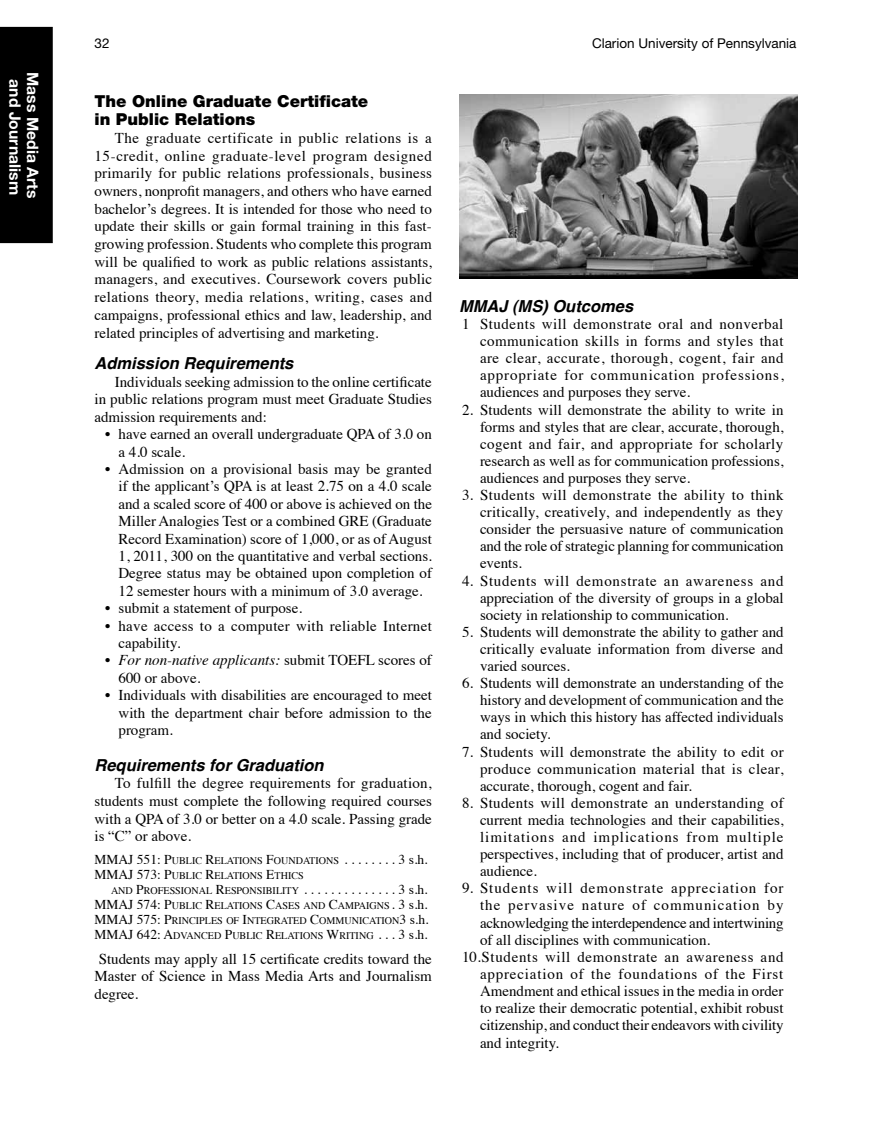
<style>
.page{position:relative;width:891px;height:1134px;background:#fff}
.page>*{position:absolute;margin:0;border:0;box-sizing:border-box;transform-origin:0 0}
.t1{font:italic 700 16.5px "Helvetica";color:#000}
.t2{font:900 16.5px/18px "Helvetica Neue";color:#000}
.t3{font:700 15.75px "Helvetica Neue";color:#fff}
.t4{font:15px/17.1px "Times";color:#000;text-align:justify}
.t5{font:15px/17.4px "Times";letter-spacing:.02em;color:#000}
.t6{font:15px "Times";letter-spacing:.065em;color:#000}
.t7{font:15px "Times";letter-spacing:.045em;color:#000}
.t8{font:15px "Times";letter-spacing:.055em;color:#000}
.t9{font:15px "Times";letter-spacing:.07em;color:#000}
.t10{font:13.5px "Helvetica Neue";color:#000}
.t11{font:13.5px "Times";color:#000}
.t12{font:13.5px "Times";color:#000}
.t13{font:10.2px/15px "Times";color:#000;text-align:right}
.s1{font-style:italic}
.s2{font-size:13.5px}
.s3{font-style:inherit}
</style>
<div class="page">
<div style="left:0;top:27px;width:53px;height:216px;background:#000"></div>
<img style="left:459px;top:94px;width:338px;height:184px">
<p class="t3" style="left:25px;top:79px;width:117px;rotate:90deg">and Journalism</p>
<p class="t3" style="left:43px;top:72px;width:127px;rotate:90deg">Mass Media Arts</p>
<p class="t10" style="left:94px;top:36px;width:17px">32</p>
<p class="t10" style="left:592px;top:36px;width:206px">Clarion University of Pennsylvania</p>
<p class="t2" style="left:94px;top:92px;width:275px">The Online Graduate Certificate in Public Relations</p>
<p class="t4" style="left:94px;top:128px;width:339px;line-height:17.7px;text-indent:20px">The graduate certificate in public relations is a 15-credit, online graduate-level program designed primarily for public relations professionals, business owners, nonprofit managers, and others who have earned bachelor’s degrees. It is intended for those who need to update their skills or gain formal training in this fast&shy;growing profession. Students who complete this program will be qualified to work as public relations assistants, managers, and executives. Coursework covers public relations theory, media relations, writing, cases and campaigns, professional ethics and law, leadership, and related principles of advertising and marketing.</p>
<p class="t1" style="left:94px;top:350px;width:200px">Admission Requirements</p>
<p class="t4" style="left:94px;top:372px;width:339px;line-height:17.5px;text-indent:20px">Individuals seeking admission to the online certificate in public relations program must meet Graduate Studies admission requirements and:</p>
<p class="t4" style="left:118px;top:424px;width:315px;text-indent:-14px">• have earned an overall undergraduate QPA of 3.0 on a 4.0 scale.</p>
<p class="t4" style="left:118px;top:459px;width:315px;text-indent:-14px">• Admission on a provisional basis may be granted if the applicant’s QPA is at least 2.75 on a 4.0 scale and a scaled score of 400 or above is achieved on the Miller Analogies Test or a combined GRE (Graduate Record Examination) score of 1,000, or as of August 1, 2011, 300 on the quantitative and verbal sections.<br>Degree status may be obtained upon completion of 12 semester hours with a minimum of 3.0 average.</p>
<p class="t4" style="left:105px;top:598px;width:199px">• submit a statement of purpose.</p>
<p class="t5" style="left:118px;top:615px;width:315px;text-indent:-14px">• have access to a computer with reliable Internet capability.</p>
<p class="t4" style="left:118px;top:650px;width:315px;line-height:17.5px;text-indent:-14px">• <span class="s1">For non-native applicants:</span> submit TOEFL scores of<br>600 or above.</p>
<p class="t4" style="left:118px;top:685px;width:315px;text-indent:-14px">• Individuals with disabilities are encouraged to meet with the department chair before admission to the program.</p>
<p class="t1" style="left:94px;top:751px;width:231px">Requirements for Graduation</p>
<p class="t4" style="left:94px;top:773px;width:339px;line-height:17.7px;text-indent:20px">To fulfill the degree requirements for graduation, students must complete the following required courses with a QPA of 3.0 or better on a 4.0 scale. Passing grade is “C” or above.</p>
<p class="t11" style="left:94px;top:847px;width:13px">MMA</p>
<p class="t13" style="left:128px;top:852px;width:217px"><span class="s2">J 551: P</span>UBLIC <span class="s2">R</span>ELATIONS <span class="s2">F</span>OUNDATIONS <span class="s2">.........</span></p>
<p class="t12" style="left:399px;top:847px;width:30px">3 s.h.</p>
<p class="t11" style="left:94px;top:862px;width:13px">MMA</p>
<p class="t13" style="left:111px;top:867px;width:194px"><span class="s2">J 573: P</span>UBLIC <span class="s2">R</span>ELATIONS <span class="s2">E</span>THICS<br>AND <span class="s2">P</span>ROFESSIONAL <span class="s2">R</span>ESPONSIBILITY<span class="s2">...............</span></p>
<p class="t12" style="left:399px;top:877px;width:30px"><span class="s3">3</span> s.h.</p>
<p class="t11" style="left:94px;top:892px;width:13px">MMA</p>
<p class="t13" style="left:128px;top:897px;width:301px"><span class="s2">J 574: P</span>UBLIC <span class="s2">R</span>ELATIONS <span class="s2">C</span>ASES AND <span class="s2">C</span>AMPAIGNS<span class="s2">.. 3</span> <span class="s2">s.h.</span></p>
<p class="t11" style="left:94px;top:907px;width:13px">MMA</p>
<p class="t13" style="left:128px;top:912px;width:302px"><span class="s2">J 575: P</span>RINCIPLES OF <span class="s2">I</span>NTEGRATED <span class="s2">C</span>OMMUNICATION<span class="s2">3</span> <span class="s2">s.h.</span></p>
<p class="t11" style="left:94px;top:922px;width:13px">MMA</p>
<p class="t13" style="left:128px;top:927px;width:251px"><span class="s2">J 642: A</span>DVANCED <span class="s2">P</span>UBLIC <span class="s2">R</span>ELATIONS <span class="s2">W</span>RITING<span class="s2">....</span></p>
<p class="t12" style="left:399px;top:922px;width:30px"><span class="s3">3</span> s.h.</p>
<p class="t4" style="left:94px;top:949px;width:339px">Students may apply all 15 certificate credits toward the Master of Science in Mass Media Arts and Journalism degree.</p>
<p class="t1" style="left:459px;top:293px;width:176px">MMAJ (MS) Outcomes</p>
<p class="t4" style="left:480px;top:314px;width:305px;text-indent:-18px">1 Students will demonstrate oral and nonverbal communication skills in forms and styles that are clear, accurate, thorough, cogent, fair and appropriate for communication professions, audiences and purposes they serve.</p>
<p class="t4" style="left:480px;top:400px;width:305px;text-indent:-18px">2. Students will demonstrate the ability to write in forms and styles that are clear, accurate, thorough, cogent and fair, and appropriate for scholarly research as well as for communication professions, audiences and purposes they serve.</p>
<p class="t4" style="left:480px;top:485px;width:305px;text-indent:-18px">3. Students will demonstrate the ability to think critically, creatively, and independently as they consider the persuasive nature of communication and the role of strategic planning for communication events.</p>
<p class="t4" style="left:480px;top:571px;width:305px;text-indent:-18px">4. Students will demonstrate an awareness and appreciation of the diversity of groups in a global society in relationship to communication.</p>
<p class="t4" style="left:480px;top:622px;width:305px;text-indent:-18px">5. Students will demonstrate the ability to gather and critically evaluate information from diverse and varied sources.</p>
<p class="t4" style="left:480px;top:673px;width:305px;text-indent:-18px">6. Students will demonstrate an understanding of the history and development of communication and the ways in which this history has affected individuals and society.</p>
<p class="t4" style="left:480px;top:742px;width:305px;text-indent:-18px">7. Students will demonstrate the ability to edit or produce communication material that is clear, accurate, thorough, cogent and fair.</p>
<p class="t4" style="left:480px;top:793px;width:305px;text-indent:-18px">8. Students will demonstrate an understanding of current media technologies and their capabilities, limitations and implications from multiple perspectives, including that of producer, artist and audience.</p>
<p class="t6" style="left:462px;top:874px;width:323px">9. Students will demonstrate appreciation for</p>
<p class="t9" style="left:480px;top:891px;width:305px">the pervasive nature of communication by</p>
<p class="t4" style="left:480px;top:913px;width:305px">acknowledging the interdependence and intertwining</p>
<p class="t4" style="left:480px;top:930px;width:232px">of all disciplines with communication.</p>
<p class="t7" style="left:462px;top:943px;width:323px">10.Students will demonstrate an awareness and</p>
<p class="t8" style="left:480px;top:960px;width:305px">appreciation of the foundations of the First</p>
<p class="t4" style="left:480px;top:981px;width:305px">Amendment and ethical issues in the media in order</p>
<p class="t4" style="left:480px;top:998px;width:305px">to realize their democratic potential, exhibit robust</p>
<p class="t4" style="left:480px;top:1015px;width:305px">citizenship, and conduct their endeavors with civility</p>
<p class="t4" style="left:480px;top:1033px;width:81px">and integrity.</p>
</div>
